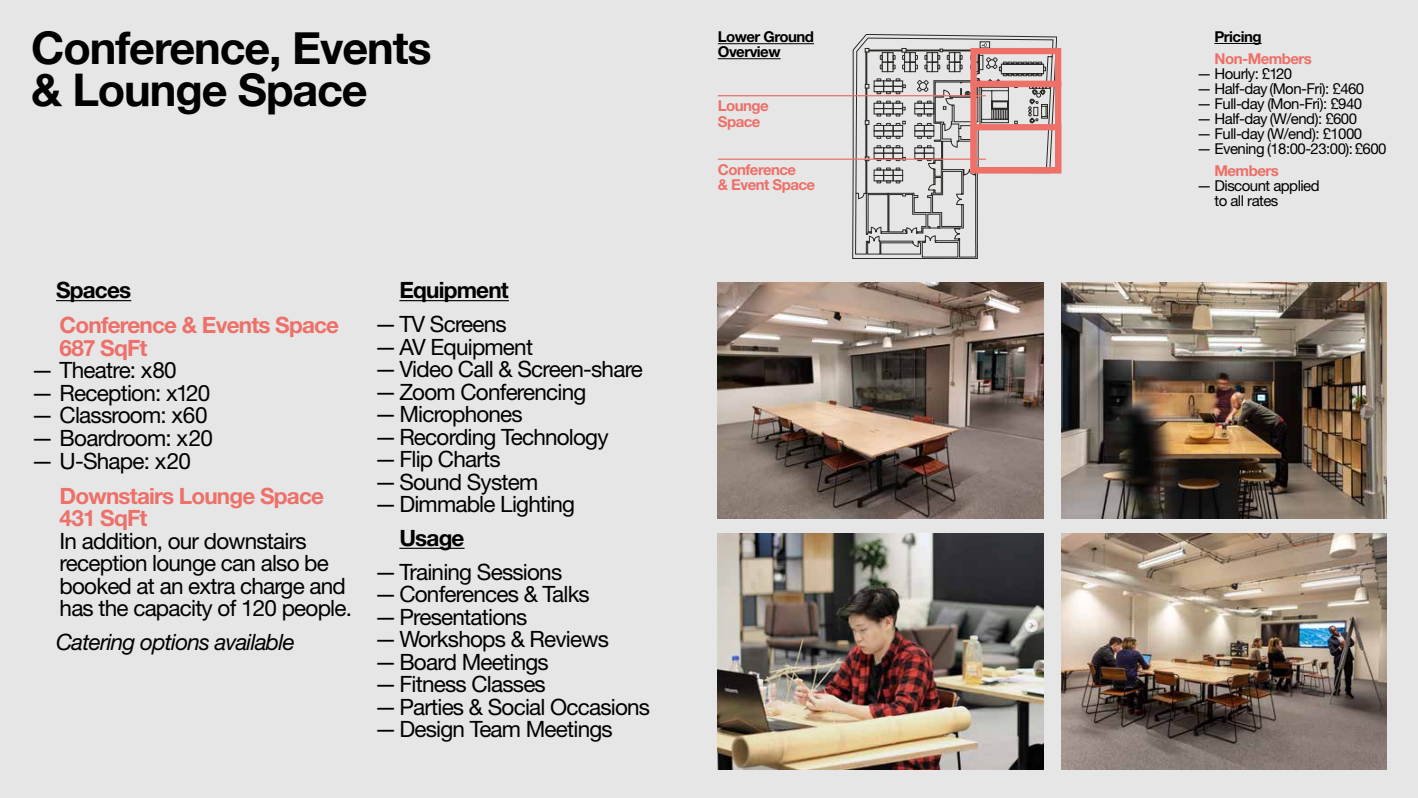
<style>
.page{position:relative;width:1418px;height:798px;background:#e6e6e6}
.page>*{position:absolute;margin:0;border:0;box-sizing:border-box;transform-origin:0 0}
.t1{font:700 45px "Helvetica Neue";letter-spacing:-.025em;color:#000}
.t2{font:22.5px/22.5px "Helvetica Neue LT Std";letter-spacing:-.035em;color:#000}
.t3{font:700 22.5px/22.5px "Helvetica Neue LT Std";letter-spacing:-.035em;color:#ed7069}
.t4{font:italic 22.5px "Helvetica Neue LT Std";letter-spacing:-.035em;color:#000}
.t5{font:700 22.5px "Helvetica Neue LT Std";letter-spacing:-.035em;color:#000}
.t6{font:15px/15px "Helvetica Neue LT Std";letter-spacing:-.035em;color:#000}
.t7{font:700 15px/15px "Helvetica Neue LT Std";letter-spacing:-.035em;color:#ed7069}
.t8{font:700 15px "Helvetica Neue LT Std";letter-spacing:-.035em;color:#000}
</style>
<div class="page">
<svg style="left:852px;top:34px;width:205px;height:225px"></svg>
<svg style="left:865px;top:42px;width:188px;height:186px"></svg>
<div style="left:970px;top:81px;width:91px;height:92px;border:6px solid #ed7069"></div>
<hr style="left:56px;top:300px;width:75px;height:1px;background:#000">
<hr style="left:399px;top:300px;width:110px;height:1px;background:#000">
<hr style="left:399px;top:547px;width:65px;height:2px;background:#000">
<hr style="left:1214px;top:43px;width:47px;height:1px;background:#000">
<hr style="left:718px;top:43px;width:96px;height:1px;background:#000">
<hr style="left:718px;top:58px;width:62px;height:1px;background:#000">
<div style="left:970px;top:124px;width:91px;height:49px;border:6px solid #ed7069"></div>
<div style="left:970px;top:48px;width:91px;height:39px;border:6px solid #ed7069"></div>
<hr style="left:718px;top:95px;width:268px;height:1px;background:#ed7069">
<hr style="left:718px;top:158px;width:268px;height:2px;background:#ed7069">
<img style="left:718px;top:282px;width:325px;height:236px">
<img style="left:718px;top:533px;width:325px;height:236px">
<img style="left:1061px;top:533px;width:325px;height:236px">
<img style="left:1061px;top:282px;width:325px;height:236px">
<h1 class="t1" style="left:31px;top:13px;width:402px">Conference, Events</h1>
<h1 class="t1" style="left:31px;top:55px;width:338px">&amp; Lounge Space</h1>
<p class="t5" style="left:56px;top:276px;width:77px">Spaces</p>
<p class="t3" style="left:60px;top:313px;width:281px">Conference &amp; Events Space<br>687 SqFt</p>
<p class="t2" style="left:31px;top:359px;width:147px">— Theatre: x80</p>
<p class="t2" style="left:31px;top:381px;width:181px">— Reception: x120</p>
<p class="t2" style="left:31px;top:404px;width:178px">— Classroom: x60</p>
<p class="t2" style="left:31px;top:426px;width:183px">— Boardroom: x20</p>
<p class="t2" style="left:31px;top:449px;width:161px">— U-Shape: x20</p>
<p class="t3" style="left:60px;top:483px;width:266px">Downstairs Lounge Space<br>431 SqFt</p>
<p class="t2" style="left:60px;top:529px;width:294px">In addition, our downstairs reception lounge can also be booked at an extra charge and has the capacity of 120 people.</p>
<p class="t4" style="left:56px;top:628px;width:240px">Catering options available</p>
<p class="t5" style="left:399px;top:276px;width:111px">Equipment</p>
<p class="t2" style="left:374px;top:312px;width:270px">—TV Screens<br>—AV Equipment<br>—Video Call &amp; Screen-share —Zoom Conferencing —Microphones —Recording Technology —Flip Charts<br>—Sound System —Dimmable Lighting</p>
<p class="t5" style="left:399px;top:524px;width:67px">Usage</p>
<p class="t2" style="left:374px;top:560px;width:277px">—Training Sessions —Conferences &amp; Talks —Presentations —Workshops &amp; Reviews —Board Meetings<br>—Fitness Classes<br>—Parties &amp; Social Occasions —Design Team Meetings</p>
<p class="t8" style="left:718px;top:28px;width:98px">Lower Ground</p>
<p class="t8" style="left:718px;top:43px;width:64px">Overview</p>
<p class="t7" style="left:718px;top:98px;width:52px">Lounge<br>Space</p>
<p class="t7" style="left:718px;top:162px;width:99px">Conference<br>&amp; Event Space</p>
<p class="t8" style="left:1214px;top:27px;width:49px">Pricing</p>
<p class="t7" style="left:1214px;top:51px;width:99px">Non-Members</p>
<p class="t6" style="left:1197px;top:66px;width:97px">— Hourly: £120</p>
<p class="t6" style="left:1197px;top:81px;width:169px">— Half-day (Mon-Fri): £460</p>
<p class="t6" style="left:1197px;top:96px;width:167px">— Full-day (Mon-Fri): £940</p>
<p class="t6" style="left:1197px;top:111px;width:162px">— Half-day (W/end): £600</p>
<p class="t6" style="left:1197px;top:126px;width:167px">— Full-day (W/end): £1000</p>
<p class="t6" style="left:1197px;top:141px;width:191px">— Evening (18:00-23:00): £600</p>
<p class="t7" style="left:1214px;top:163px;width:66px">Members</p>
<p class="t6" style="left:1214px;top:178px;width:107px;text-indent:-18px">— Discount applied to all rates</p>
</div>
